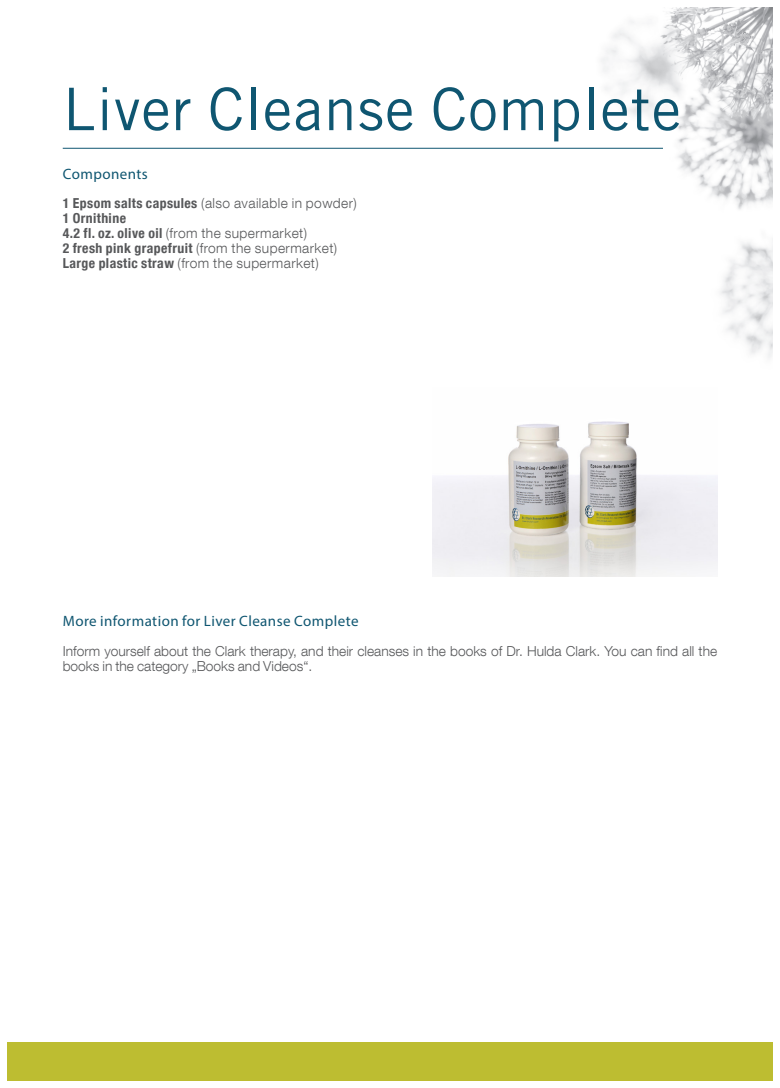
<style>
.page{position:relative;width:780px;height:1088px;background:#fff}
.page>*{position:absolute;margin:0;border:0;box-sizing:border-box;transform-origin:0 0}
.t1{font:58.75px "Trade Gothic LT Com";letter-spacing:.02em;color:#0f5671}
.t2{font:15px "Myriad Pro";letter-spacing:.03em;color:#0f5671}
.t3{font:300 13.75px/15px "Helvetica Neue LT Com";color:#57585a}
.t4{font:300 13.75px "Helvetica Neue LT Com";letter-spacing:.03em;color:#57585a}
.t5{font:700 condensed 13.75px "Helvetica Neue LT Com";letter-spacing:.03em;color:#57585a}
.s1{font-weight:700;font-stretch:condensed}
.s2{font-weight:300;font-stretch:normal}
</style>
<div class="page">
<hr style="left:63px;top:148px;width:600px;height:1px;background:#0f5671">
<img style="left:575px;top:7px;width:197px;height:351px">
<div style="left:7px;top:1042px;width:765px;height:39px;background:#bdbd31"></div>
<img style="left:432px;top:421px;width:285px;height:155px">
<p class="t1" style="left:63px;top:74px;width:619px">Liver Cleanse Complete</p>
<p class="t2" style="left:63px;top:165px;width:87px">Components</p>
<p class="t4" style="left:63px;top:194px;width:295px"><span class="s1">1 Epsom salts capsules</span> (also available in powder)</p>
<p class="t5" style="left:63px;top:209px;width:65px">1 Ornithine</p>
<p class="t4" style="left:63px;top:224px;width:246px"><span class="s1">4.2 fl. oz. olive oil</span> (from the supermarket)</p>
<p class="t5" style="left:63px;top:239px;width:276px">2 fresh pink grapefruit <span class="s2">(from the supermarket)</span></p>
<p class="t4" style="left:63px;top:254px;width:257px"><span class="s1">Large plastic straw</span> (from the supermarket)</p>
<p class="t2" style="left:63px;top:611px;width:297px">More information for Liver Cleanse Complete</p>
<p class="t3" style="left:63px;top:643px;width:656px">Inform yourself about the Clark therapy, and their cleanses in the books of Dr. Hulda Clark. You can find all the books in the category „Books and Videos“.</p>
</div>
